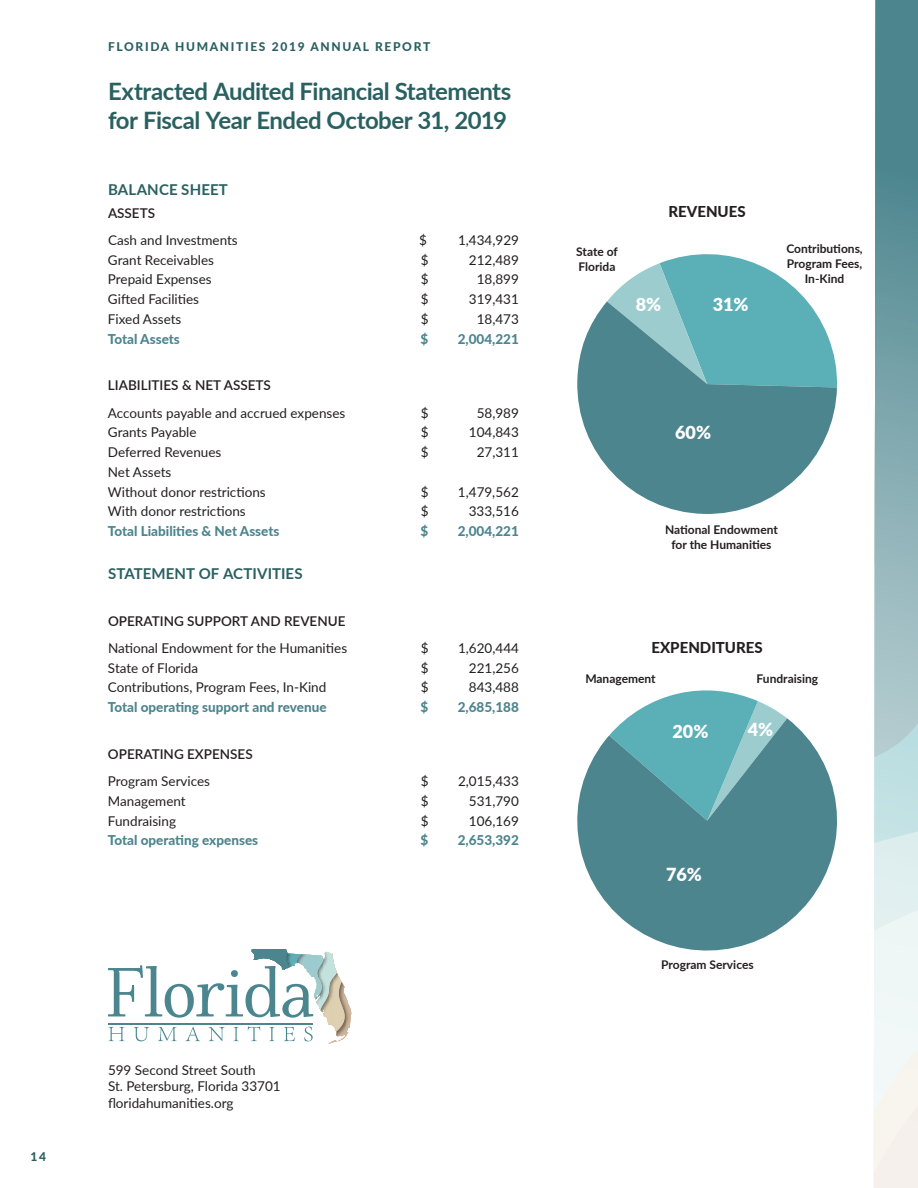
<style>
.page{position:relative;width:918px;height:1188px;background:#fff}
.page>*{position:absolute;margin:0;border:0;box-sizing:border-box;transform-origin:0 0}
.t1{font:700 24px/28.8px "Lato";letter-spacing:-.02em;color:#2a6060}
.t2{font:900 18px "Lato";color:#fff}
.t3{font:700 15px "Lato";letter-spacing:.005em;color:#2a6060}
.t4{font:800 15px "Lato";color:#231f20}
.t5{font:13.5px/16.5px "Lato";color:#231f20}
.t6{font:800 13.5px "Lato";color:#4c858e}
.t7{font:600 13.5px "Lato";color:#231f20}
.t8{font:700 12px/15px "Lato";color:#231f20;text-align:center}
.t9{font:800 12px "Lato";letter-spacing:.14em;color:#2a6060}
</style>
<div class="page">
<svg style="left:607px;top:254px;width:200px;height:47px"></svg>
<svg style="left:577px;top:301px;width:260px;height:213px;fill:#4c858e"></svg>
<svg style="left:627px;top:690px;width:160px;height:28px"></svg>
<svg style="left:577px;top:718px;width:260px;height:233px;fill:#4c858e"></svg>
<svg style="left:873px;top:0;width:45px;height:1188px"></svg>
<hr style="left:108px;top:1023px;width:204px;height:1px;background:#4b868f">
<svg style="left:108px;top:1026px;width:205px;height:15px"></svg>
<img style="left:348px;top:1003px;width:3px;height:30px">
<img style="left:341px;top:982px;width:7px;height:49px">
<img style="left:333px;top:973px;width:8px;height:58px">
<img style="left:330px;top:977px;width:3px;height:49px">
<img style="left:341px;top:1003px;width:4px;height:24px">
<img style="left:325px;top:1002px;width:5px;height:23px">
<img style="left:325px;top:952px;width:5px;height:50px">
<img style="left:252px;top:949px;width:35px;height:2px">
<svg style="left:108px;top:951px;width:217px;height:67px"></svg>
<svg style="left:329px;top:1031px;width:19px;height:13px"></svg>
<p class="t9" style="left:30px;top:1147px;width:17px">14</p>
<p class="t9" style="left:108px;top:38px;width:324px">FLORIDA HUMANITIES 2019 ANNUAL REPORT</p>
<h1 class="t1" style="left:108px;top:76px;width:405px">Extracted Audited Financial Statements for Fiscal Year Ended October 31, 2019</h1>
<p class="t3" style="left:108px;top:178px;width:121px">BALANCE SHEET</p>
<p class="t7" style="left:108px;top:203px;width:49px">ASSETS</p>
<p class="t5" style="left:108px;top:231px;width:131px">Cash and Investments</p>
<p class="t5" style="left:419px;top:231px;width:9px">$</p>
<p class="t5" style="left:458px;top:231px;width:62px">1,434,929</p>
<p class="t5" style="left:108px;top:251px;width:108px">Grant Receivables</p>
<p class="t5" style="left:421px;top:251px;width:9px">$</p>
<p class="t5" style="left:469px;top:251px;width:52px">212,489</p>
<p class="t5" style="left:108px;top:271px;width:105px">Prepaid Expenses</p>
<p class="t5" style="left:421px;top:271px;width:9px">$</p>
<p class="t5" style="left:477px;top:271px;width:44px">18,899</p>
<p class="t5" style="left:108px;top:290px;width:93px">Gifted Facilities</p>
<p class="t5" style="left:421px;top:290px;width:9px">$</p>
<p class="t5" style="left:469px;top:290px;width:52px">319,431</p>
<p class="t5" style="left:108px;top:310px;width:75px">Fixed Assets</p>
<p class="t5" style="left:421px;top:310px;width:9px">$</p>
<p class="t5" style="left:477px;top:310px;width:44px">18,473</p>
<p class="t6" style="left:108px;top:329px;width:74px">Total Assets</p>
<p class="t6" style="left:421px;top:329px;width:9px">$</p>
<p class="t6" style="left:458px;top:329px;width:63px">2,004,221</p>
<p class="t7" style="left:108px;top:376px;width:165px">LIABILITIES &amp; NET ASSETS</p>
<p class="t5" style="left:108px;top:404px;width:239px">Accounts payable and accrued expenses</p>
<p class="t5" style="left:421px;top:404px;width:9px">$</p>
<p class="t5" style="left:477px;top:404px;width:44px">58,989</p>
<p class="t5" style="left:108px;top:424px;width:90px">Grants Payable</p>
<p class="t5" style="left:421px;top:424px;width:9px">$</p>
<p class="t5" style="left:469px;top:424px;width:52px">104,843</p>
<p class="t5" style="left:108px;top:443px;width:115px">Deferred Revenues</p>
<p class="t5" style="left:421px;top:443px;width:9px">$</p>
<p class="t5" style="left:477px;top:443px;width:44px">27,311</p>
<p class="t5" style="left:108px;top:461px;width:159px;line-height:19.8px">Net Assets<br>Without donor restrictions</p>
<p class="t5" style="left:421px;top:483px;width:9px">$</p>
<p class="t5" style="left:458px;top:483px;width:62px">1,479,562</p>
<p class="t5" style="left:108px;top:503px;width:139px">With donor restrictions</p>
<p class="t5" style="left:421px;top:503px;width:9px">$</p>
<p class="t5" style="left:469px;top:503px;width:52px">333,516</p>
<p class="t6" style="left:108px;top:521px;width:173px">Total Liabilities &amp; Net Assets</p>
<p class="t6" style="left:421px;top:521px;width:9px">$</p>
<p class="t6" style="left:458px;top:521px;width:63px">2,004,221</p>
<p class="t3" style="left:108px;top:562px;width:196px">STATEMENT OF ACTIVITIES</p>
<p class="t7" style="left:108px;top:611px;width:239px">OPERATING SUPPORT AND REVENUE</p>
<p class="t5" style="left:108px;top:639px;width:241px">National Endowment for the Humanities</p>
<p class="t5" style="left:421px;top:639px;width:9px">$</p>
<p class="t5" style="left:458px;top:639px;width:62px">1,620,444</p>
<p class="t5" style="left:108px;top:659px;width:92px">State of Florida</p>
<p class="t5" style="left:421px;top:659px;width:9px">$</p>
<p class="t5" style="left:469px;top:659px;width:52px">221,256</p>
<p class="t5" style="left:108px;top:679px;width:220px">Contributions, Program Fees, In-Kind</p>
<p class="t5" style="left:421px;top:679px;width:9px">$</p>
<p class="t5" style="left:469px;top:679px;width:52px">843,488</p>
<p class="t6" style="left:108px;top:697px;width:220px">Total operating support and revenue</p>
<p class="t6" style="left:421px;top:697px;width:9px">$</p>
<p class="t6" style="left:458px;top:697px;width:63px">2,685,188</p>
<p class="t7" style="left:108px;top:744px;width:146px">OPERATING EXPENSES</p>
<p class="t5" style="left:108px;top:772px;width:104px">Program Services</p>
<p class="t5" style="left:421px;top:772px;width:9px">$</p>
<p class="t5" style="left:458px;top:772px;width:62px">2,015,433</p>
<p class="t5" style="left:108px;top:792px;width:79px">Management</p>
<p class="t5" style="left:421px;top:792px;width:9px">$</p>
<p class="t5" style="left:469px;top:792px;width:52px">531,790</p>
<p class="t5" style="left:108px;top:812px;width:70px">Fundraising</p>
<p class="t5" style="left:421px;top:812px;width:9px">$</p>
<p class="t5" style="left:469px;top:812px;width:52px">106,169</p>
<p class="t6" style="left:108px;top:830px;width:152px">Total operating expenses</p>
<p class="t6" style="left:421px;top:830px;width:9px">$</p>
<p class="t6" style="left:458px;top:830px;width:63px">2,653,392</p>
<p class="t5" style="left:108px;top:1061px;width:174px">599 Second Street South<br>St. Petersburg, Florida 33701 floridahumanities.org</p>
<p class="t4" style="left:669px;top:200px;width:79px">REVENUES</p>
<p class="t8" style="left:576px;top:243px;width:43px;text-align:left">State of<br>Florida</p>
<p class="t8" style="left:786px;top:240px;width:78px">Contributions,<br>Program Fees,<br>In-Kind</p>
<h2 class="t2" style="left:636px;top:291px;width:27px">8%</h2>
<h2 class="t2" style="left:713px;top:291px;width:37px">31%</h2>
<h2 class="t2" style="left:675px;top:419px;width:37px">60%</h2>
<p class="t8" style="left:665px;top:521px;width:114px">National Endowment for the Humanities</p>
<p class="t4" style="left:652px;top:636px;width:113px">EXPENDITURES</p>
<p class="t8" style="left:585px;top:671px;width:72px">Management</p>
<p class="t8" style="left:757px;top:670px;width:63px">Fundraising</p>
<h2 class="t2" style="left:673px;top:717px;width:37px">20%</h2>
<h2 class="t2" style="left:748px;top:716px;width:27px">4%</h2>
<h2 class="t2" style="left:666px;top:861px;width:37px">76%</h2>
<p class="t8" style="left:661px;top:957px;width:94px">Program Services</p>
</div>
